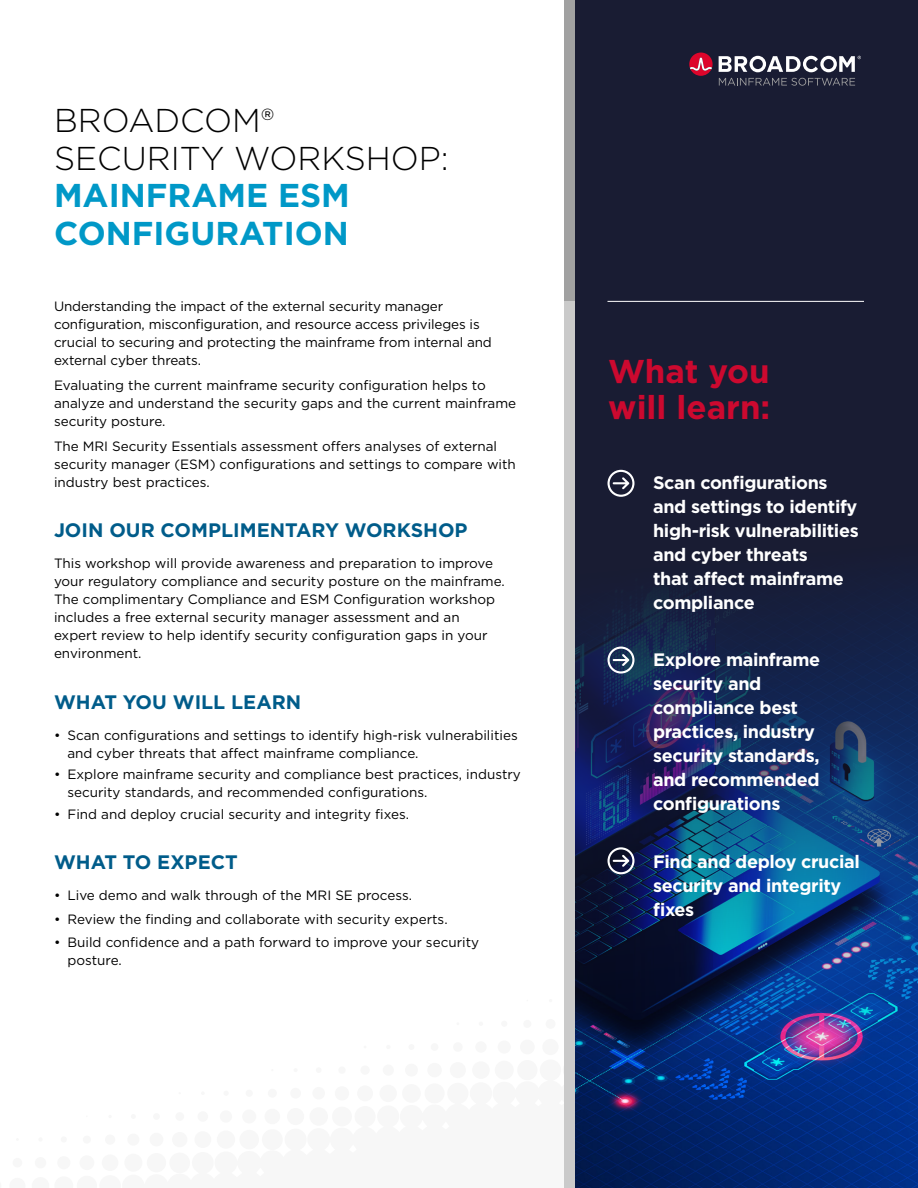
<style>
.page{position:relative;width:918px;height:1188px;background:#fff}
.page>*{position:absolute;margin:0;border:0;box-sizing:border-box;transform-origin:0 0}
.t1{font:300 33px/37.5px "Gotham";color:#000}
.t2{font:700 33px/37.5px "Gotham";color:#0098c7}
.t3{font:700 33px/36px "Gotham";color:#cc092f}
.t4{font:700 19.5px "Gotham";color:#005c8a}
.t5{font:700 18px/24px "Gotham";letter-spacing:-.02em;color:#fff}
.t6{font:13.5px/18px "Gotham";color:#000}
</style>
<div class="page">
<svg style="left:575px;top:0;width:343px;height:1188px;background:#13264f"></svg>
<div style="left:564px;top:0;width:11px;height:1188px;background:#cacaca"></div>
<div style="left:564px;top:0;width:11px;height:300px;background:#a1a1a1"></div>
<hr style="left:608px;top:301px;width:256px;height:1px;background:#fff">
<svg style="left:607px;top:470px;width:27px;height:27px"></svg>
<svg style="left:607px;top:847px;width:27px;height:27px"></svg>
<svg style="left:607px;top:647px;width:27px;height:27px"></svg>
<svg style="left:719px;top:78px;width:136px;height:8px"></svg>
<svg style="left:719px;top:56px;width:142px;height:16px"></svg>
<svg style="left:689px;top:53px;width:24px;height:23px"></svg>
<p class="t1" style="left:54px;top:101px;width:396px">BROADCOM®<br>SECURITY WORKSHOP:</p>
<p class="t2" style="left:54px;top:177px;width:297px">MAINFRAME ESM<br>CONFIGURATION</p>
<p class="t6" style="left:54px;top:297px;width:439px">Understanding the impact of the external security manager configuration, misconfiguration, and resource access privileges is crucial to securing and protecting the mainframe from internal and external cyber threats.</p>
<p class="t6" style="left:54px;top:376px;width:464px">Evaluating the current mainframe security configuration helps to analyze and understand the security gaps and the current mainframe security posture.</p>
<p class="t6" style="left:54px;top:436px;width:463px">The MRI Security Essentials assessment offers analyses of external security manager (ESM) configurations and settings to compare with industry best practices.</p>
<p class="t4" style="left:54px;top:517px;width:415px">JOIN OUR COMPLIMENTARY WORKSHOP</p>
<p class="t6" style="left:54px;top:554px;width:452px">This workshop will provide awareness and preparation to improve your regulatory compliance and security posture on the mainframe.<br>The complimentary Compliance and ESM Configuration workshop includes a free external security manager assessment and an expert review to help identify security configuration gaps in your environment.</p>
<p class="t4" style="left:54px;top:689px;width:249px">WHAT YOU WILL LEARN</p>
<p class="t6" style="left:68px;top:726px;width:452px;text-indent:-14px">• Scan configurations and settings to identify high-risk vulnerabilities and cyber threats that affect mainframe compliance.</p>
<p class="t6" style="left:68px;top:765px;width:455px;text-indent:-14px">• Explore mainframe security and compliance best practices, industry security standards, and recommended configurations.</p>
<p class="t6" style="left:54px;top:804px;width:357px">• Find and deploy crucial security and integrity fixes.</p>
<p class="t4" style="left:54px;top:849px;width:185px">WHAT TO EXPECT</p>
<p class="t6" style="left:54px;top:886px;width:360px">• Live demo and walk through of the MRI SE process.</p>
<p class="t6" style="left:54px;top:910px;width:395px">• Review the finding and collaborate with security experts.</p>
<p class="t6" style="left:68px;top:933px;width:413px;text-indent:-14px">• Build confidence and a path forward to improve your security posture.</p>
<p class="t3" style="left:608px;top:353px;width:164px">What you will learn:</p>
<p class="t5" style="left:653px;top:470px;width:207px">Scan configurations and settings to identify high‑risk vulnerabilities and cyber threats<br>that affect mainframe compliance</p>
<p class="t5" style="left:653px;top:648px;width:169px">Explore mainframe security and compliance best practices, industry security standards, and recommended configurations</p>
<p class="t5" style="left:653px;top:850px;width:208px">Find and deploy crucial security and integrity fixes</p>
</div>
